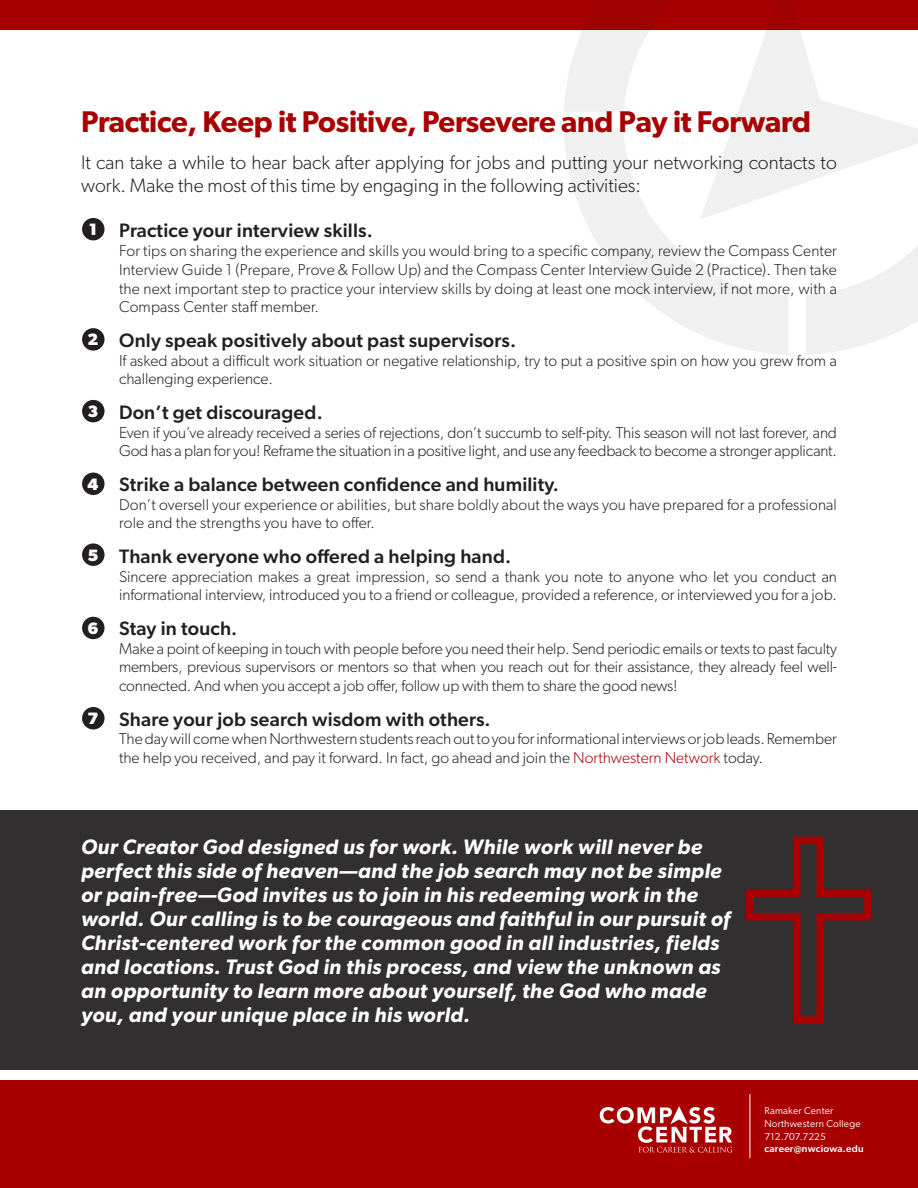
<style>
.page{position:relative;width:918px;height:1188px;background:#fff}
.page>*{position:absolute;margin:0;border:0;box-sizing:border-box;transform-origin:0 0}
.t1{font:600 30px "Gibson";letter-spacing:-.01em;color:#a80000}
.t2{font:italic 600 21px/24px "Gibson";letter-spacing:.02em;color:#fff}
.t3{font:500 19.5px "Gibson";letter-spacing:.01em;color:#231f20}
.t4{font:300 19.5px/22.5px "Gibson";color:#231f20}
.t5{font:700 16.5px "Gibson";color:#fff}
.t6{font:300 15.75px/18.8px "Gibson";color:#231f20}
.t7{font:10.05px/12.9px "Gibson";letter-spacing:.02em;color:#fff}
.t8{font:500 10.05px "Gibson";letter-spacing:.02em;color:#fff}
.s1{color:#a80000}
</style>
<div class="page">
<div style="left:0;top:0;width:918px;height:29px;background:#a80000"></div>
<svg style="left:564px;top:29px;width:136px;height:83px"></svg>
<svg style="left:806px;top:246px;width:112px;height:109px"></svg>
<svg style="left:564px;top:129px;width:224px;height:226px"></svg>
<svg style="left:700px;top:29px;width:218px;height:191px"></svg>
<div style="left:0;top:1080px;width:918px;height:108px;background:#a80000"></div>
<svg style="left:600px;top:1106px;width:132px;height:47px"></svg>
<hr style="left:750px;top:1094px;width:1px;height:64px;background:#fff">
<div style="left:82px;top:218px;width:23px;height:22px;background:#231f20;border-radius:50%"></div>
<div style="left:82px;top:328px;width:23px;height:23px;background:#231f20;border-radius:50%"></div>
<div style="left:82px;top:400px;width:23px;height:22px;background:#231f20;border-radius:50%"></div>
<div style="left:82px;top:473px;width:23px;height:22px;background:#231f20;border-radius:50%"></div>
<div style="left:82px;top:543px;width:23px;height:23px;background:#231f20;border-radius:50%"></div>
<div style="left:82px;top:617px;width:23px;height:22px;background:#231f20;border-radius:50%"></div>
<div style="left:82px;top:707px;width:23px;height:22px;background:#231f20;border-radius:50%"></div>
<div style="left:0;top:810px;width:918px;height:260px;background:#312f30"></div>
<svg style="left:745px;top:836px;width:127px;height:188px"></svg>
<h1 class="t1" style="left:81px;top:104px;width:732px">Practice, Keep it Positive, Persevere and Pay it Forward</h1>
<p class="t4" style="left:81px;top:151px;width:757px">It can take a while to hear back after applying for jobs and putting your networking contacts to work. Make the most of this time by engaging in the following activities:</p>
<p class="t5" style="left:89px;top:220px;width:10px">1</p>
<p class="t5" style="left:88px;top:330px;width:12px">2</p>
<p class="t5" style="left:88px;top:402px;width:12px">3</p>
<p class="t5" style="left:88px;top:474px;width:12px">4</p>
<p class="t5" style="left:88px;top:545px;width:12px">5</p>
<p class="t5" style="left:88px;top:618px;width:12px">6</p>
<p class="t5" style="left:88px;top:709px;width:12px">7</p>
<p class="t3" style="left:119px;top:219px;width:255px">Practice your interview skills.</p>
<p class="t6" style="left:119px;top:241px;width:720px;text-align:justify">For tips on sharing the experience and skills you would bring to a specific company, review the Compass Center Interview Guide 1 (Prepare, Prove &amp; Follow Up) and the Compass Center Interview Guide 2 (Practice). Then take the next important step to practice your interview skills by doing at least one mock interview, if not more, with a Compass Center staff member.</p>
<p class="t3" style="left:119px;top:329px;width:399px">Only speak positively about past supervisors.</p>
<p class="t6" style="left:119px;top:351px;width:720px">If asked about a difficult work situation or negative relationship, try to put a positive spin on how you grew from a challenging experience.</p>
<p class="t3" style="left:119px;top:401px;width:205px">Don’t get discouraged.</p>
<p class="t6" style="left:119px;top:423px;width:720px">Even if you’ve already received a series of rejections, don’t succumb to self-pity. This season will not last forever, and<br>God has a plan for you! Reframe the situation in a positive light, and use any feedback to become a stronger applicant.</p>
<p class="t3" style="left:119px;top:473px;width:441px">Strike a balance between confidence and humility.</p>
<p class="t6" style="left:119px;top:495px;width:719px">Don’t oversell your experience or abilities, but share boldly about the ways you have prepared for a professional role and the strengths you have to offer.</p>
<p class="t3" style="left:119px;top:545px;width:394px">Thank everyone who offered a helping hand.</p>
<p class="t6" style="left:119px;top:567px;width:719px">Sincere appreciation makes a great impression, so send a thank you note to anyone who let you conduct an informational interview, introduced you to a friend or colleague, provided a reference, or interviewed you for a job.</p>
<p class="t3" style="left:119px;top:617px;width:120px">Stay in touch.</p>
<p class="t6" style="left:119px;top:639px;width:720px;text-align:justify">Make a point of keeping in touch with people before you need their help. Send periodic emails or texts to past faculty members, previous supervisors or mentors so that when you reach out for their assistance, they already feel well&shy;connected. And when you accept a job offer, follow up with them to share the good news!</p>
<p class="t3" style="left:119px;top:707px;width:373px">Share your job search wisdom with others.</p>
<p class="t6" style="left:119px;top:729px;width:719px">The day will come when Northwestern students reach out to you for informational interviews or job leads. Remember the help you received, and pay it forward. In fact, go ahead and join the <span class="s1">Northwestern Network</span> today.</p>
<p class="t2" style="left:81px;top:835px;width:651px">Our Creator God designed us for work. While work will never be perfect this side of heaven—and the job search may not be simple or pain-free—God invites us to join in his redeeming work in the world. Our calling is to be courageous and faithful in our pursuit of Christ-centered work for the common good in all industries, fields and locations. Trust God in this process, and view the unknown as an opportunity to learn more about yourself, the God who made you, and your unique place in his world.</p>
<p class="t7" style="left:764px;top:1104px;width:98px">Ramaker Center<br>Northwestern College<br>712.707.7225</p>
<p class="t8" style="left:764px;top:1143px;width:101px">career@nwciowa.edu</p>
</div>
